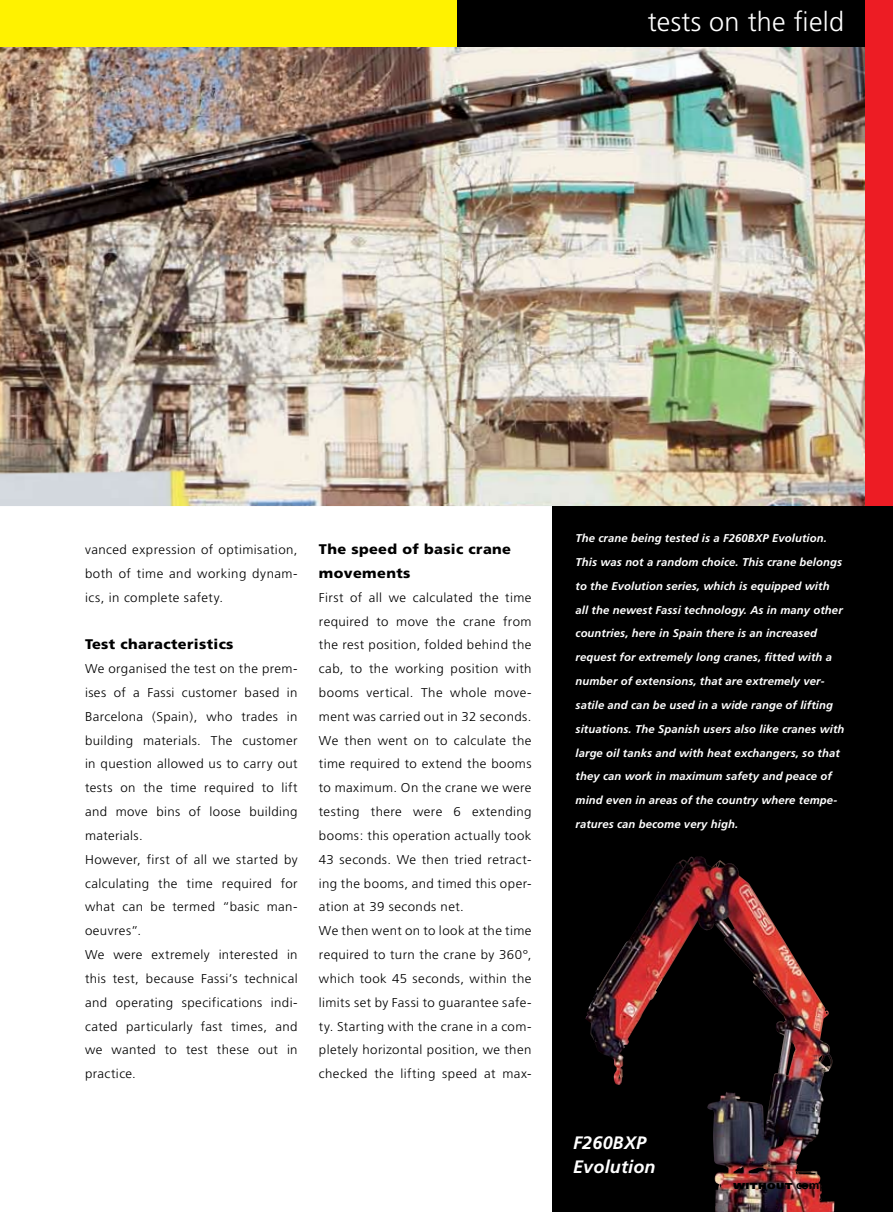
<style>
.page{position:relative;width:893px;height:1212px;background:#fff}
.page>*{position:absolute;margin:0;border:0;box-sizing:border-box;transform-origin:0 0}
.t1{font:300 27px "Frutiger";letter-spacing:.01em;color:#fff}
.t2{font:italic 700 18px/23.9px "Frutiger";letter-spacing:.01em;color:#fff}
.t3{font:900 13.95px/23.9px "Frutiger";letter-spacing:.025em;color:#000;scale:1.04 1}
.t4{font:300 12.75px/23.9px "Frutiger";letter-spacing:.03em;color:#000;scale:1.04 1}
.t5{font:italic 700 11.25px/23.9px "Frutiger";letter-spacing:.01em;color:#fff}
.t6{font:900 8.55px "Frutiger";color:#000;scale:1.21 1}
</style>
<div class="page">
<img style="left:0;top:47px;width:865px;height:459px">
<div style="left:0;top:0;width:879px;height:47px;background:#fff200"></div>
<div style="left:457px;top:0;width:408px;height:47px;background:#000"></div>
<div style="left:865px;top:0;width:28px;height:723px;background:#ed1c24"></div>
<div style="left:553px;top:506px;width:340px;height:706px;background:#000"></div>
<div style="left:578px;top:849px;width:277px;height:363px;background:#000;opacity:.75"></div>
<img style="left:585px;top:854px;width:201px;height:231px">
<h1 class="t1" style="left:648px;top:7px;width:198px">tests on the field</h1>
<p class="t4" style="left:85px;top:538px;width:206px;text-align:justify">vanced expression of optimisation, both of time and working dynam&shy;ics, in complete safety.</p>
<p class="t3" style="left:85px;top:632px;width:144px">Test characteristics</p>
<p class="t4" style="left:85px;top:657px;width:206px">We organised the test on the prem&shy;ises of a Fassi customer based in<br>Barcelona (Spain), who trades in building materials. The customer in question allowed us to carry out tests on the time required to lift and move bins of loose building materials.<br>However, first of all we started by calculating the time required for what can be termed “basic man&shy;oeuvres”.<br>We were extremely interested in this test, because Fassi’s technical and operating specifications indi&shy;cated particularly fast times, and we wanted to test these out in practice.</p>
<p class="t3" style="left:319px;top:537px;width:186px">The speed of basic crane movements</p>
<p class="t4" style="left:319px;top:586px;width:206px">First of all we calculated the time required to move the crane from the rest position, folded behind the cab, to the working position with booms vertical. The whole move&shy;ment was carried out in 32 seconds.<br>We then went on to calculate the time required to extend the booms to maximum. On the crane we were testing there were 6 extending booms: this operation actually took 43 seconds. We then tried retract&shy;ing the booms, and timed this oper&shy;ation at 39 seconds net.<br>We then went on to look at the time required to turn the crane by 360°, which took 45 seconds, within the limits set by Fassi to guarantee safe&shy;ty. Starting with the crane in a com&shy;pletely horizontal position, we then checked the lifting speed at max-</p>
<p class="t5" style="left:576px;top:526px;width:270px">The crane being tested is a F260BXP Evolution.<br>This was not a random choice. This crane belongs to the Evolution series, which is equipped with all the newest Fassi technology. As in many other countries, here in Spain there is an increased request for extremely long cranes, fitted with a number of extensions, that are extremely ver&shy;satile and can be used in a wide range of lifting situations. The Spanish users also like cranes with large oil tanks and with heat exchangers, so that they can work in maximum safety and peace of mind even in areas of the country where tempe&shy;ratures can become very high.</p>
<h2 class="t2" style="left:573px;top:1131px;width:84px">F260BXP<br>Evolution</h2>
<p class="t6" style="left:733px;top:1180px;width:8px">WITHOUT</p>
</div>
